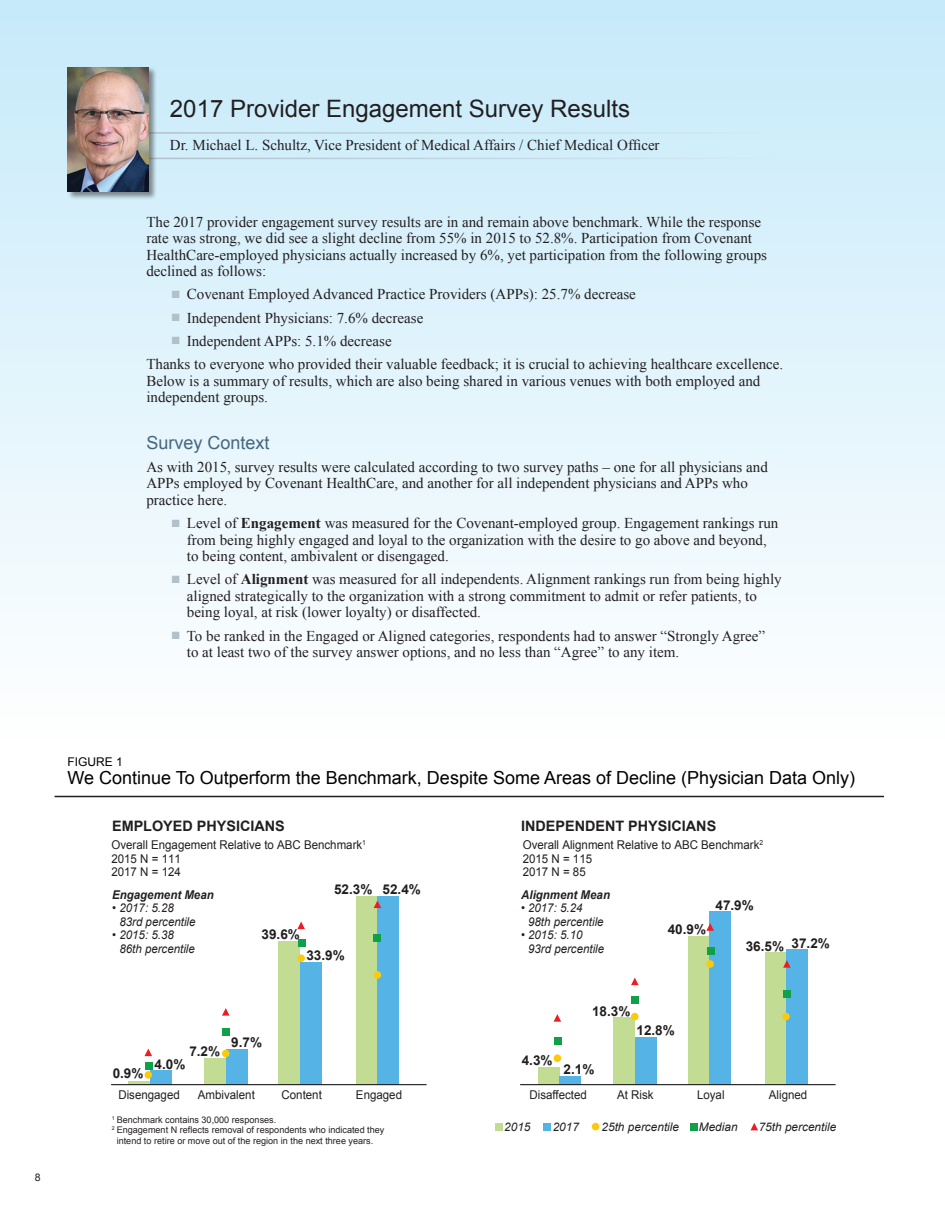
<style>
.page{position:relative;width:945px;height:1215px;background:#fff}
.page>*{position:absolute;margin:0;border:0;box-sizing:border-box;transform-origin:0 0}
.t1{font:24px "Arial";color:#231f20}
.t2{font:18px "Arial";color:#000}
.t3{font:18px "Arial";color:#456680}
.t4{font:15px/16.5px "Times New Roman";color:#231f20}
.t5{font:700 14.4px "Arial";color:#211e1e}
.t6{font:700 13.5px "Arial";color:#211e1e}
.t7{font:12.15px/13.5px "Arial";color:#211e1e;scale:.95 1}
.t8{font:italic 12.15px/13.5px "Arial";color:#231f20;scale:.95 1}
.t9{font:italic 700 12.15px "Arial";color:#231f20;scale:.95 1}
.t10{font:12px "Arial";color:#000}
.t11{font:italic 11.85px "Arial";color:#211e1e}
.t12{font:10.5px "Arial";color:#231f20}
.t13{font:9.15px "Arial";color:#231f20}
.s1{color:#b1c0c9}
.s2{font-weight:700}
</style>
<div class="page">
<div style="left:0;top:0;width:945px;height:742px;background:linear-gradient(to bottom,#c6eafa,#fefefe)"></div>
<div style="left:142px;top:132px;width:635px;height:27px;border:2px solid #b1c0c9"></div>
<div style="left:205px;top:1058px;width:21px;height:27px;background:#c2dd93"></div>
<div style="left:226px;top:1049px;width:21px;height:36px;background:#55b3e5"></div>
<div style="left:279px;top:941px;width:21px;height:144px;background:#c2dd93"></div>
<div style="left:300px;top:963px;width:21px;height:122px;background:#55b3e5"></div>
<div style="left:357px;top:896px;width:21px;height:189px;background:#c2dd93"></div>
<div style="left:378px;top:896px;width:21px;height:189px;background:#55b3e5"></div>
<hr style="left:129px;top:1081px;width:21px;height:4px;background:#c2dd93">
<div style="left:150px;top:1070px;width:21px;height:15px;background:#55b3e5"></div>
<svg style="left:222px;top:1008px;width:8px;height:8px"></svg>
<div style="left:222px;top:1029px;width:8px;height:7px;background:#0fa14a"></div>
<div style="left:222px;top:1050px;width:8px;height:7px;background:#fdca0a;border-radius:50%"></div>
<svg style="left:145px;top:1049px;width:7px;height:7px"></svg>
<div style="left:145px;top:1062px;width:7px;height:8px;background:#0fa14a"></div>
<div style="left:145px;top:1071px;width:7px;height:8px;background:#fdca0a;border-radius:50%"></div>
<div style="left:495px;top:1123px;width:8px;height:7px;background:#c2dd93"></div>
<div style="left:544px;top:1123px;width:7px;height:7px;background:#55b3e5"></div>
<svg style="left:751px;top:1123px;width:7px;height:7px"></svg>
<div style="left:690px;top:1123px;width:7px;height:7px;background:#0fa14a"></div>
<div style="left:592px;top:1123px;width:7px;height:7px;background:#fdca0a;border-radius:50%"></div>
<svg style="left:297px;top:922px;width:8px;height:7px"></svg>
<div style="left:298px;top:939px;width:7px;height:8px;background:#0fa14a"></div>
<div style="left:297px;top:954px;width:8px;height:8px;background:#fdca0a;border-radius:50%"></div>
<svg style="left:374px;top:900px;width:7px;height:8px"></svg>
<div style="left:374px;top:934px;width:7px;height:8px;background:#0fa14a"></div>
<div style="left:374px;top:971px;width:7px;height:8px;background:#fdca0a;border-radius:50%"></div>
<div style="left:614px;top:1018px;width:21px;height:67px;background:#c2dd93"></div>
<div style="left:635px;top:1037px;width:21px;height:48px;background:#55b3e5"></div>
<div style="left:688px;top:936px;width:21px;height:149px;background:#c2dd93"></div>
<div style="left:709px;top:911px;width:21px;height:174px;background:#55b3e5"></div>
<div style="left:766px;top:952px;width:21px;height:133px;background:#c2dd93"></div>
<div style="left:787px;top:949px;width:21px;height:136px;background:#55b3e5"></div>
<div style="left:538px;top:1068px;width:21px;height:17px;background:#c2dd93"></div>
<div style="left:559px;top:1076px;width:21px;height:9px;background:#55b3e5"></div>
<svg style="left:631px;top:978px;width:8px;height:7px"></svg>
<div style="left:631px;top:996px;width:8px;height:7px;background:#0fa14a"></div>
<div style="left:631px;top:1013px;width:8px;height:7px;background:#fdca0a;border-radius:50%"></div>
<svg style="left:554px;top:1014px;width:7px;height:8px"></svg>
<div style="left:554px;top:1037px;width:7px;height:8px;background:#0fa14a"></div>
<div style="left:554px;top:1054px;width:7px;height:8px;background:#fdca0a;border-radius:50%"></div>
<svg style="left:706px;top:923px;width:8px;height:8px"></svg>
<div style="left:707px;top:947px;width:7px;height:8px;background:#0fa14a"></div>
<div style="left:706px;top:960px;width:8px;height:8px;background:#fdca0a;border-radius:50%"></div>
<svg style="left:783px;top:960px;width:8px;height:8px"></svg>
<div style="left:783px;top:990px;width:7px;height:7px;background:#0fa14a"></div>
<div style="left:782px;top:1013px;width:8px;height:7px;background:#fdca0a;border-radius:50%"></div>
<hr style="left:520px;top:1084px;width:316px;height:1px;background:#231f20">
<hr style="left:111px;top:1084px;width:316px;height:1px;background:#231f20">
<hr style="left:55px;top:796px;width:829px;height:1px;background:#231f20">
<div style="left:67px;top:67px;width:90px;height:133px;background:#231f20;opacity:.5"></div>
<img style="left:68px;top:67px;width:80px;height:125px">
<h1 class="t1" style="left:170px;top:93px;width:462px">2017 Provider Engagement Survey Results</h1>
<p class="t4" style="left:170px;top:137px;width:491px">Dr. Michael L. Schultz, Vice President of Medical Affairs / Chief Medical Officer</p>
<p class="t4" style="left:146px;top:213px;width:622px">The 2017 provider engagement survey results are in and remain above benchmark. While the response rate was strong, we did see a slight decline from 55% in 2015 to 52.8%. Participation from Covenant HealthCare-employed physicians actually increased by 6%, yet participation from the following groups declined as follows:</p>
<p class="t4" style="left:172px;top:286px;width:466px"><span class="s1">■</span> Covenant Employed Advanced Practice Providers (APPs): 25.7% decrease</p>
<p class="t4" style="left:172px;top:309px;width:253px"><span class="s1">■</span> Independent Physicians: 7.6% decrease</p>
<p class="t4" style="left:146px;top:329px;width:638px;line-height:23.2px;text-indent:26px"><span class="s1">■</span> Independent APPs: 5.1% decrease<br>Thanks to everyone who provided their valuable feedback; it is crucial to achieving healthcare excellence.</p>
<p class="t4" style="left:146px;top:372px;width:616px">Below is a summary of results, which are also being shared in various venues with both employed and independent groups.</p>
<p class="t3" style="left:146px;top:430px;width:125px">Survey Context</p>
<p class="t4" style="left:146px;top:458px;width:623px">As with 2015, survey results were calculated according to two survey paths – one for all physicians and<br>APPs employed by Covenant HealthCare, and another for all independent physicians and APPs who practice here.</p>
<p class="t4" style="left:187px;top:515px;width:593px;text-indent:-15px"><span class="s1">■</span> Level of <span class="s2">Engagement</span> was measured for the Covenant-employed group. Engagement rankings run from being highly engaged and loyal to the organization with the desire to go above and beyond, to being content, ambivalent or disengaged.</p>
<p class="t4" style="left:187px;top:571px;width:596px;text-indent:-15px"><span class="s1">■</span> Level of <span class="s2">Alignment</span> was measured for all independents. Alignment rankings run from being highly aligned strategically to the organization with a strong commitment to admit or refer patients, to being loyal, at risk (lower loyalty) or disaffected.</p>
<p class="t4" style="left:187px;top:627px;width:580px;text-indent:-15px"><span class="s1">■</span> To be ranked in the Engaged or Aligned categories, respondents had to answer “Strongly Agree” to at least two of the survey answer options, and no less than “Agree” to any item.</p>
<p class="t12" style="left:35px;top:1170px;width:7px">8</p>
<p class="t10" style="left:68px;top:754px;width:57px">Figure 1</p>
<p class="t2" style="left:67px;top:766px;width:789px">We Continue To Outperform the Benchmark, Despite Some Areas of Decline (Physician Data Only)</p>
<p class="t5" style="left:112px;top:817px;width:174px">EMPLOYED PHYSICIANS</p>
<p class="t5" style="left:521px;top:817px;width:197px">INDEPENDENT PHYSICIANS</p>
<p class="t7" style="left:111px;top:838px;width:269px">Overall Engagement Relative to ABC Benchmark<sup>1<br></sup>2015 N = 111<br>2017 N = 124</p>
<p class="t7" style="left:523px;top:838px;width:255px">Overall Alignment Relative to ABC Benchmark<sup>2<br></sup>2015 N = 115<br>2017 N = 85</p>
<p class="t9" style="left:112px;top:887px;width:109px">Engagement Mean</p>
<p class="t8" style="left:119px;top:901px;width:82px;text-indent:-7px">• 2017: 5.28<br>83rd percentile</p>
<p class="t8" style="left:119px;top:928px;width:81px;text-indent:-7px">• 2015: 5.38<br>86th percentile</p>
<p class="t6" style="left:262px;top:925px;width:40px">39.6%</p>
<p class="t6" style="left:334px;top:880px;width:88px">52.3% 52.4%</p>
<p class="t6" style="left:306px;top:947px;width:40px">33.9%</p>
<p class="t6" style="left:113px;top:1065px;width:32px">0.9%</p>
<p class="t6" style="left:189px;top:1043px;width:32px">7.2%</p>
<p class="t6" style="left:155px;top:1055px;width:32px">4.0%</p>
<p class="t6" style="left:231px;top:1034px;width:32px">9.7%</p>
<p class="t7" style="left:118px;top:1089px;width:66px">Disengaged</p>
<p class="t7" style="left:198px;top:1089px;width:61px">Ambivalent</p>
<p class="t7" style="left:282px;top:1089px;width:44px">Content</p>
<p class="t7" style="left:356px;top:1089px;width:50px">Engaged</p>
<p class="t13" style="left:112px;top:1113px;width:166px"><sup>1</sup> Benchmark contains 30,000 responses.</p>
<p class="t13" style="left:112px;top:1124px;width:274px"><sup>2</sup> Engagement N reflects removal of respondents who indicated they</p>
<p class="t13" style="left:117px;top:1135px;width:258px">intend to retire or move out of the region in the next three years.</p>
<p class="t9" style="left:521px;top:887px;width:95px">Alignment Mean</p>
<p class="t8" style="left:528px;top:901px;width:81px;text-indent:-7px">• 2017: 5.24<br>98th percentile</p>
<p class="t8" style="left:528px;top:928px;width:82px;text-indent:-7px">• 2015: 5.10<br>93rd percentile</p>
<p class="t6" style="left:668px;top:920px;width:40px">40.9%</p>
<p class="t6" style="left:715px;top:897px;width:40px">47.9%</p>
<p class="t6" style="left:746px;top:936px;width:86px">36.5% 37.2%</p>
<p class="t6" style="left:522px;top:1052px;width:32px">4.3%</p>
<p class="t6" style="left:592px;top:1002px;width:40px">18.3%</p>
<p class="t6" style="left:564px;top:1061px;width:32px">2.1%</p>
<p class="t6" style="left:637px;top:1021px;width:40px">12.8%</p>
<p class="t7" style="left:530px;top:1089px;width:62px">Disaffected</p>
<p class="t7" style="left:617px;top:1089px;width:40px">At Risk</p>
<p class="t7" style="left:697px;top:1089px;width:30px">Loyal</p>
<p class="t7" style="left:769px;top:1089px;width:42px">Aligned</p>
<p class="t11" style="left:504px;top:1119px;width:28px">2015</p>
<p class="t11" style="left:553px;top:1119px;width:28px">2017</p>
<p class="t11" style="left:602px;top:1119px;width:79px">25th percentile</p>
<p class="t11" style="left:699px;top:1119px;width:40px">Median</p>
<p class="t11" style="left:759px;top:1119px;width:79px">75th percentile</p>
</div>
